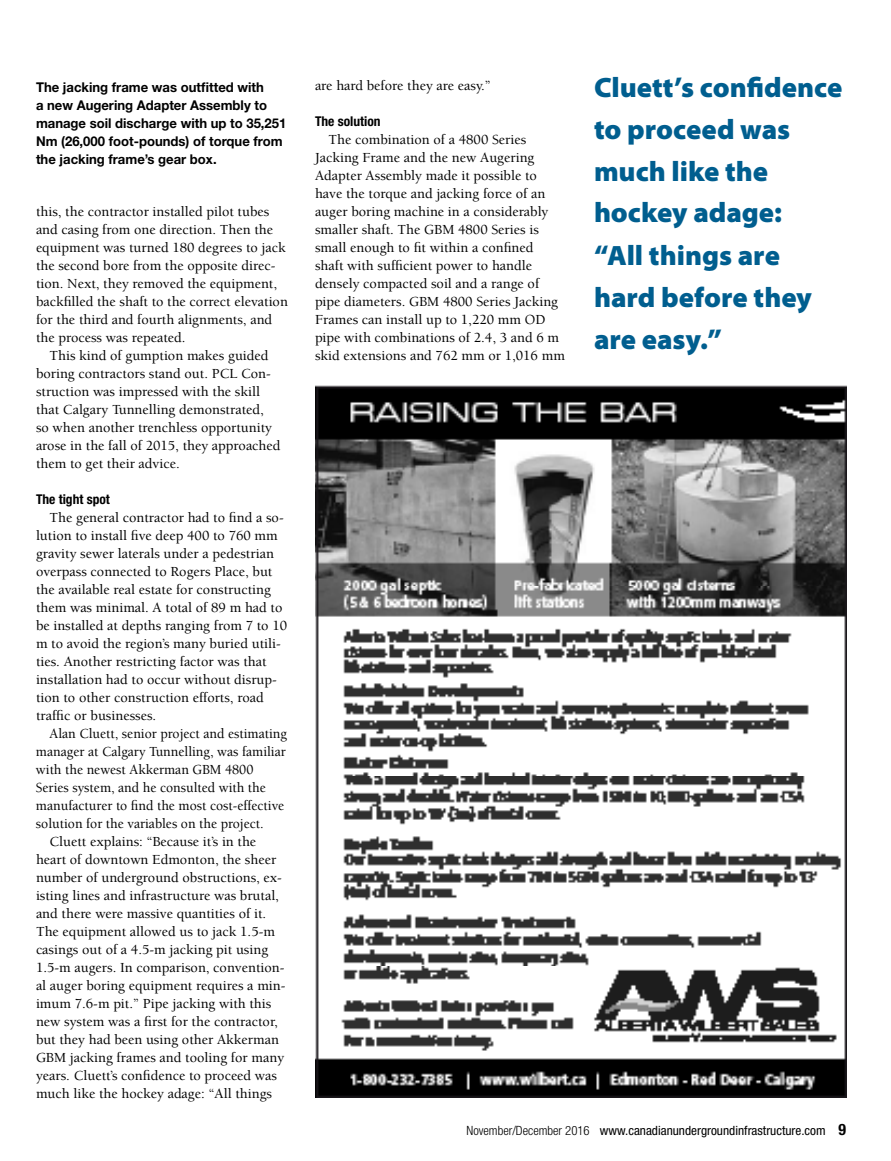
<style>
.page{position:relative;width:891px;height:1161px;background:#fff}
.page>*{position:absolute;margin:0;border:0;box-sizing:border-box;transform-origin:0 0}
.t1{font:900 semi-expanded 28.05px/42px "Myriad Pro";letter-spacing:-.005em;color:#005e8f;scale:.95 1}
.t2{font:500 14.25px/18px "Berkeley";color:#000}
.t3{font:500 14.25px "Berkeley";color:#000;scale:.96 1}
.t4{font:700 13.5px/18px "Helvetica Neue";color:#000}
.t5{font:700 condensed 13.5px "Helvetica Neue";color:#000}
.t6{font:condensed 12.75px "Helvetica Neue";color:#000;scale:1.04 1}
.s1{font-weight:300}
.s2{font-weight:700;font-size:15.75px}
</style>
<div class="page">
<img style="left:316px;top:385px;width:530px;height:713px">
<p class="t4" style="left:36px;top:78px;width:252px">The jacking frame was outfitted with<br>a new Augering Adapter Assembly to manage soil discharge with up to 35,251<br>Nm (26,000 foot-pounds) of torque from the jacking frame’s gear box.</p>
<h1 class="t1" style="left:594px;top:66px;width:263px">Cluett’s confidence to proceed was much like the hockey adage:<br>“All things are hard before they are easy.”</h1>
<p class="t2" style="left:315px;top:77px;width:177px">are hard before they are easy.”</p>
<p class="t5" style="left:315px;top:113px;width:67px">The solution</p>
<p class="t2" style="left:315px;top:131px;width:251px;text-indent:13px">The combination of a 4800 Series Jacking Frame and the new Augering Adapter Assembly made it possible to have the torque and jacking force of an auger boring machine in a considerably smaller shaft. The GBM 4800 Series is small enough to fit within a confined shaft with sufficient power to handle densely compacted soil and a range of pipe diameters. GBM 4800 Series Jacking Frames can install up to 1,220 mm OD pipe with combinations of 2.4, 3 and 6 m skid extensions and 762 mm or 1,016 mm</p>
<p class="t2" style="left:36px;top:203px;width:253px">this, the contractor installed pilot tubes and casing from one direction. Then the equipment was turned 180 degrees to jack the second bore from the opposite direc&shy;tion. Next, they removed the equipment, backfilled the shaft to the correct elevation for the third and fourth alignments, and the process was repeated.</p>
<p class="t2" style="left:36px;top:347px;width:246px;text-indent:13px">This kind of gumption makes guided boring contractors stand out. PCL Con&shy;struction was impressed with the skill that Calgary Tunnelling demonstrated,<br>so when another trenchless opportunity arose in the fall of 2015, they approached them to get their advice.</p>
<p class="t5" style="left:36px;top:491px;width:75px">The tight spot</p>
<p class="t2" style="left:36px;top:509px;width:253px;text-indent:13px">The general contractor had to find a so&shy;lution to install five deep 400 to 760 mm gravity sewer laterals under a pedestrian overpass connected to Rogers Place, but the available real estate for constructing them was minimal. A total of 89 m had to be installed at depths ranging from 7 to 10 m to avoid the region’s many buried utili&shy;ties. Another restricting factor was that installation had to occur without disrup&shy;tion to other construction efforts, road traffic or businesses.</p>
<p class="t3" style="left:50px;top:726px;width:249px">Alan Cluett, senior project and estimating</p>
<p class="t3" style="left:36px;top:744px;width:262px">manager at Calgary Tunnelling, was familiar</p>
<p class="t3" style="left:36px;top:762px;width:228px">with the newest Akkerman GBM 4800</p>
<p class="t3" style="left:36px;top:780px;width:241px">Series system, and he consulted with the</p>
<p class="t3" style="left:36px;top:798px;width:260px">manufacturer to find the most cost-effective</p>
<p class="t3" style="left:36px;top:816px;width:239px">solution for the variables on the project.</p>
<p class="t2" style="left:50px;top:833px;width:208px">Cluett explains: “Because it’s in the</p>
<p class="t2" style="left:36px;top:851px;width:242px">heart of downtown Edmonton, the sheer</p>
<p class="t2" style="left:36px;top:869px;width:248px">number of underground obstructions, ex-</p>
<p class="t2" style="left:36px;top:887px;width:245px">isting lines and infrastructure was brutal,</p>
<p class="t2" style="left:36px;top:905px;width:232px">and there were massive quantities of it.</p>
<p class="t2" style="left:36px;top:923px;width:241px">The equipment allowed us to jack 1.5-m</p>
<p class="t2" style="left:36px;top:941px;width:234px">casings out of a 4.5-m jacking pit using</p>
<p class="t2" style="left:36px;top:959px;width:250px">1.5-m augers. In comparison, convention-</p>
<p class="t2" style="left:36px;top:977px;width:251px">al auger boring equipment requires a min-</p>
<p class="t2" style="left:36px;top:995px;width:237px">imum 7.6-m pit.” Pipe jacking with this</p>
<p class="t2" style="left:36px;top:1013px;width:243px">new system was a first for the contractor,</p>
<p class="t2" style="left:36px;top:1031px;width:245px">but they had been using other Akkerman</p>
<p class="t2" style="left:36px;top:1049px;width:250px">GBM jacking frames and tooling for many</p>
<p class="t2" style="left:36px;top:1067px;width:243px">years. Cluett’s confidence to proceed was</p>
<p class="t2" style="left:36px;top:1085px;width:238px">much like the hockey adage: “All things</p>
<p class="t6" style="left:467px;top:1123px;width:366px"><span class="s1">November/December 2016</span> www.canadianundergroundinfrastructure.com <span class="s2">9</span></p>
</div>
